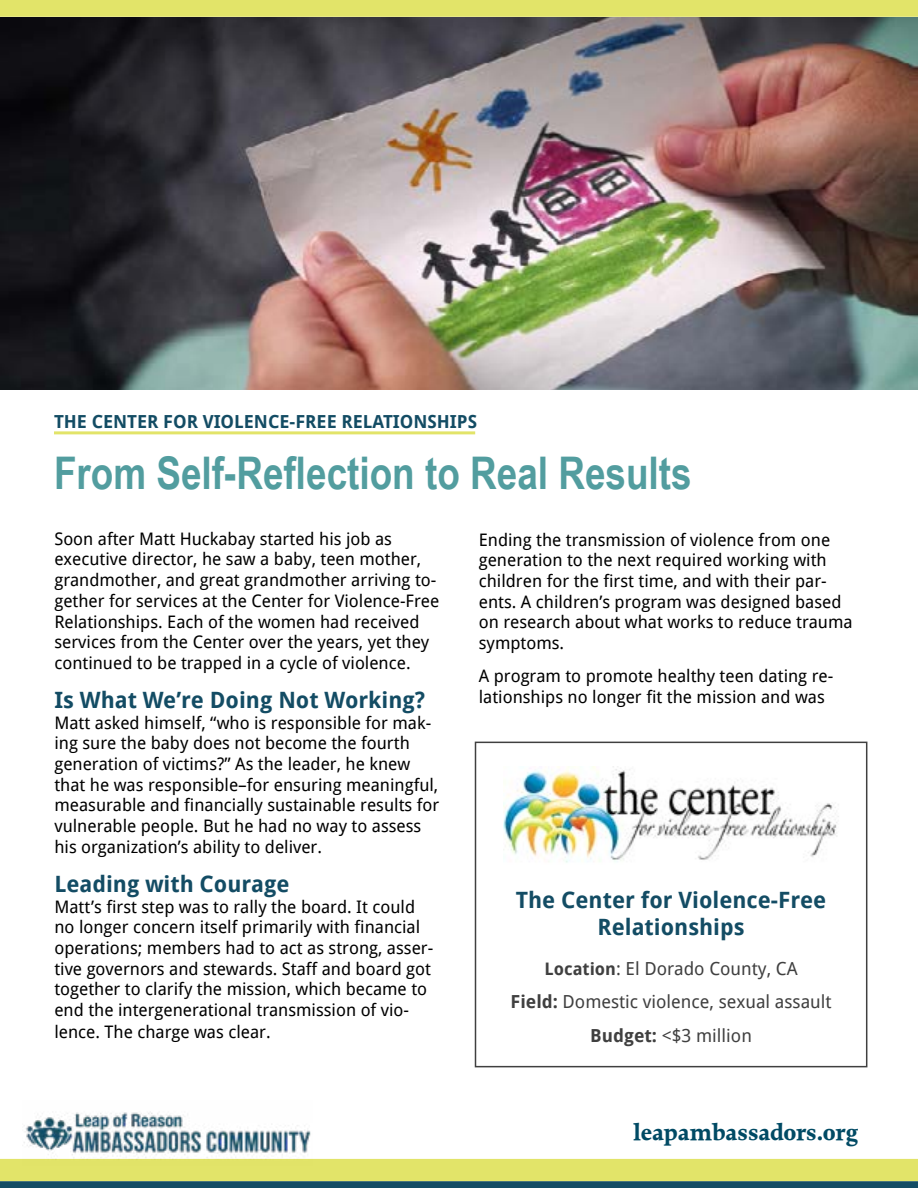
<style>
.page{position:relative;width:918px;height:1188px;background:#fff}
.page>*{position:absolute;margin:0;border:0;box-sizing:border-box;transform-origin:0 0}
.t1{font:700 45px "Arial Narrow";color:#529d9f}
.t2{font:700 24px "Proforma";letter-spacing:-.01em;color:#004a64}
.t3{font:700 22.5px/27px "Droid Sans";color:#134c64;text-align:center}
.t4{font:18px/33.6px "Droid Sans";color:#404040;text-align:center}
.t5{font:700 18px "Droid Sans";color:#134c64}
.t6{font:17.25px/20.7px "Droid Sans";color:#000}
.s1{font-weight:700;font-size:17.25px}
.s2{font-weight:700}
</style>
<div class="page">
<img style="left:0;top:17px;width:918px;height:373px">
<hr style="left:54px;top:431px;width:421px;height:3px;background:#e2e469">
<img style="left:504px;top:767px;width:335px;height:96px">
<div style="left:475px;top:742px;width:392px;height:325px;border:2px solid #404040"></div>
<div style="left:0;top:1159px;width:918px;height:22px;background:#e2e469"></div>
<div style="left:0;top:1181px;width:918px;height:7px;background:#134c64"></div>
<div style="left:0;top:0;width:918px;height:17px;background:#e2e469"></div>
<img style="left:22px;top:1112px;width:290px;height:47px">
<p class="t5" style="left:54px;top:411px;width:425px">THE CENTER FOR VIOLENCE-FREE RELATIONSHIPS</p>
<h1 class="t1" style="left:54px;top:439px;width:639px">From Self-Reflection to Real Results</h1>
<p class="t6" style="left:54px;top:528px;width:386px">Soon after Matt Huckabay started his job as executive director, he saw a baby, teen mother, grandmother, and great grandmother arriving to&shy;gether for services at the Center for Violence-Free Relationships. Each of the women had received services from the Center over the years, yet they continued to be trapped in a cycle of violence.</p>
<h3 class="t3" style="left:54px;top:687px;width:372px">Is What We’re Doing Not Working?</h3>
<p class="t6" style="left:54px;top:712px;width:386px">Matt asked himself, “who is responsible for mak&shy;ing sure the baby does not become the fourth generation of victims?” As the leader, he knew that he was responsible–for ensuring meaningful, measurable and financially sustainable results for vulnerable people. But he had no way to assess his organization’s ability to deliver.</p>
<h3 class="t3" style="left:54px;top:871px;width:237px">Leading with Courage</h3>
<p class="t6" style="left:54px;top:896px;width:380px">Matt’s first step was to rally the board. It could no longer concern itself primarily with financial operations; members had to act as strong, asser&shy;tive governors and stewards. Staff and board got together to clarify the mission, which became to end the intergenerational transmission of vio&shy;lence. The charge was clear.</p>
<p class="t6" style="left:479px;top:529px;width:375px">Ending the transmission of violence from one generation to the next required working with children for the first time, and with their par&shy;ents. A children’s program was designed based on research about what works to reduce trauma symptoms.</p>
<p class="t6" style="left:479px;top:666px;width:356px">A program to promote healthy teen dating re&shy;lationships no longer fit the mission and was</p>
<h3 class="t3" style="left:516px;top:887px;width:312px">The Center for Violence-Free<br>Relationships</h3>
<p class="t4" style="left:511px;top:951px;width:323px"><span class="s1">Location</span>: El Dorado County, CA<br><span class="s2">Field:</span> Domestic violence, sexual assault<br><span class="s2">Budget:</span> &lt;$3 million</p>
<h2 class="t2" style="left:633px;top:1117px;width:227px">leapambassadors.org</h2>
</div>
